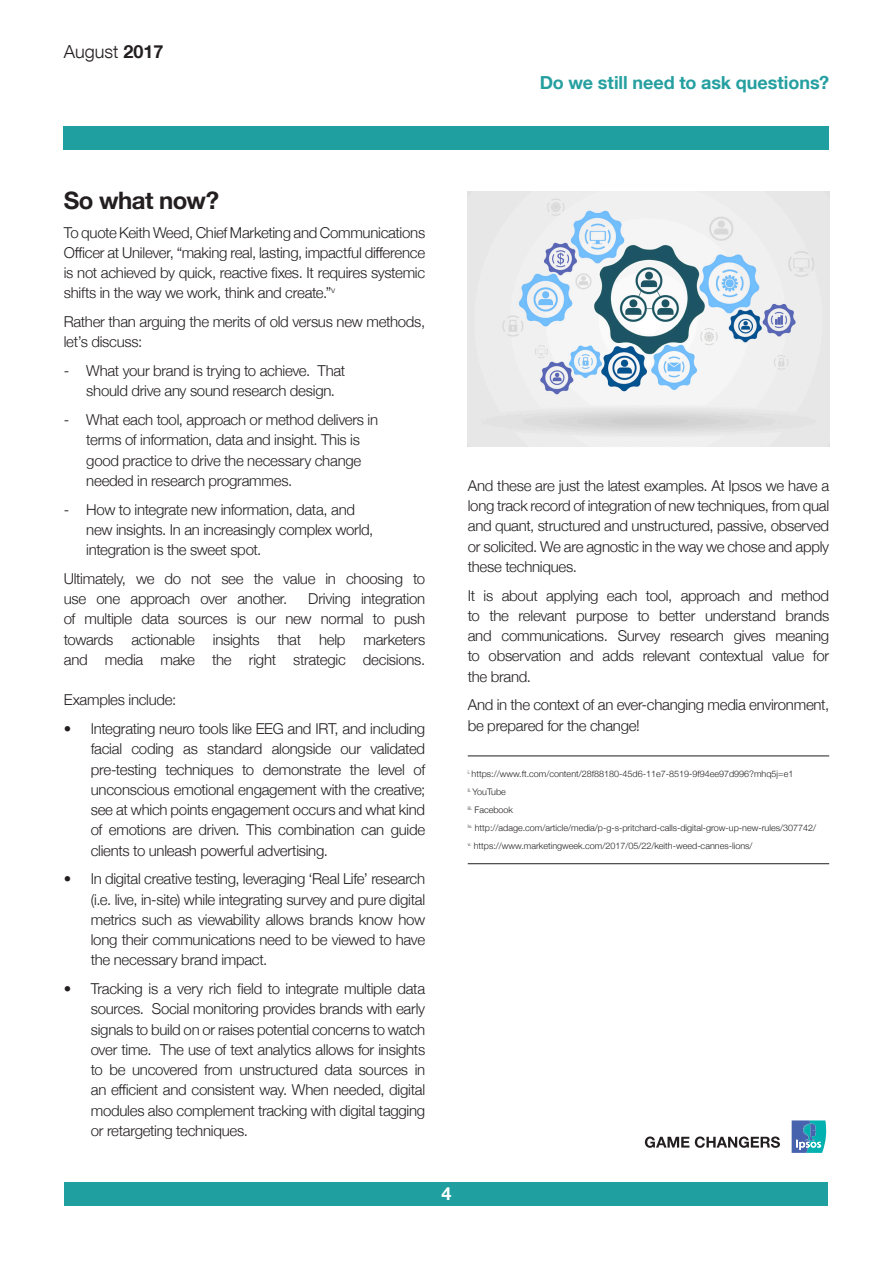
<style>
.page{position:relative;width:893px;height:1263px;background:#fff}
.page>*{position:absolute;margin:0;border:0;box-sizing:border-box;transform-origin:0 0}
.Copy{font:700 24px "Helvetica Neue";letter-spacing:-.02em;color:#231f20}
.Copy-2{font:700 18px "Helvetica Neue LT Com";letter-spacing:-.005em;color:#259fa0}
.t1{font:300 18px "Helvetica Neue LT Com";color:#231f20}
.t2{font:700 18px "Helvetica Neue LT Com";color:#fff}
.Copy-3{font:300 15px/20.2px "Helvetica Neue";letter-spacing:-.02em;color:#231f20;text-align:justify}
.t3{font:300 9px "Helvetica Neue";color:#231f20}
.s1{font-weight:700}
</style>
<div class="page">
<div style="left:64px;top:126px;width:765px;height:24px;background:#209fa0"></div>
<svg style="left:792px;top:1120px;width:35px;height:33px"></svg>
<svg style="left:645px;top:1136px;width:135px;height:12px"></svg>
<div style="left:64px;top:1182px;width:764px;height:24px;background:#209fa0"></div>
<hr style="left:468px;top:756px;width:361px;height:1px;background:#231f20">
<hr style="left:468px;top:863px;width:361px;height:1px;background:#231f20">
<img style="left:468px;top:191px;width:361px;height:255px">
<p class="t1" style="left:64px;top:40px;width:101px">August <span class="s1">2017</span></p>
<p class="Copy-2" style="left:540px;top:71px;width:291px">Do we still need to ask questions?</p>
<p class="Copy" style="left:64px;top:181px;width:157px">So what now?</p>
<p class="Copy-3" style="left:64px;top:221px;width:363px">To quote Keith Weed, Chief Marketing and Communications Officer at Unilever, “making real, lasting, impactful difference is not achieved by quick, reactive fixes. It requires systemic shifts in the way we work, think and create.”<sup>v</sup></p>
<p class="Copy-3" style="left:64px;top:311px;width:363px">Rather than arguing the merits of old versus new methods, let’s discuss:</p>
<p class="Copy-3" style="left:86px;top:360px;width:260px;text-indent:-22px">- What your brand is trying to achieve. That should drive any sound research design.</p>
<p class="Copy-3" style="left:86px;top:409px;width:293px;text-align:left;text-indent:-22px">- What each tool, approach or method delivers in terms of information, data and insight. This is good practice to drive the necessary change needed in research programmes.</p>
<p class="Copy-3" style="left:86px;top:498px;width:289px;text-align:left;text-indent:-22px">- How to integrate new information, data, and new insights. In an increasingly complex world, integration is the sweet spot.</p>
<p class="Copy-3" style="left:64px;top:567px;width:363px">Ultimately, we do not see the value in choosing to use one approach over another.</p>
<p class="Copy-3" style="left:64px;top:588px;width:363px;text-indent:244px">Driving integration of multiple data sources is our new normal to push towards actionable insights that help marketers and media make the right strategic decisions.</p>
<p class="Copy-3" style="left:64px;top:689px;width:114px">Examples include:</p>
<p class="Copy-3" style="left:91px;top:718px;width:336px;text-indent:-27px">• Integrating neuro tools like EEG and IRT, and including facial coding as standard alongside our validated pre-testing techniques to demonstrate the level of unconscious emotional engagement with the creative; see at which points engagement occurs and what kind of emotions are driven. This combination can guide clients to unleash powerful advertising.</p>
<p class="Copy-3" style="left:91px;top:868px;width:336px;text-indent:-27px">• In digital creative testing, leveraging ‘Real Life’ research (i.e. live, in-site) while integrating survey and pure digital metrics such as viewability allows brands know how long their communications need to be viewed to have the necessary brand impact.</p>
<p class="Copy-3" style="left:91px;top:978px;width:336px;text-indent:-27px">• Tracking is a very rich field to integrate multiple data sources. Social monitoring provides brands with early signals to build on or raises potential concerns to watch over time. The use of text analytics allows for insights to be uncovered from unstructured data sources in an efficient and consistent way. When needed, digital modules also complement tracking with digital tagging or retargeting techniques.</p>
<p class="Copy-3" style="left:468px;top:474px;width:363px">And these are just the latest examples. At Ipsos we have a long track record of integration of new techniques, from qual and quant, structured and unstructured, passive, observed or solicited. We are agnostic in the way we chose and apply these techniques.</p>
<p class="Copy-3" style="left:468px;top:584px;width:363px">It is about applying each tool, approach and method to the relevant purpose to better understand brands and communications. Survey research gives meaning to observation and adds relevant contextual value for the brand.</p>
<p class="Copy-3" style="left:468px;top:694px;width:363px">And in the context of an ever-changing media environment, be prepared for the change!</p>
<p class="t3" style="left:468px;top:767px;width:327px"><sup>i.</sup> https://www.ft.com/content/28f88180-45d6-11e7-8519-9f94ee97d996?mhq5j=e1</p>
<p class="t3" style="left:468px;top:785px;width:40px"><sup>ii.</sup> YouTube</p>
<p class="t3" style="left:468px;top:803px;width:47px"><sup>iii.</sup> Facebook</p>
<p class="t3" style="left:468px;top:821px;width:350px"><sup>iv.</sup> http://adage.com/article/media/p-g-s-pritchard-calls-digital-grow-up-new-rules/307742/</p>
<p class="t3" style="left:468px;top:839px;width:286px"><sup>v.</sup> https://www.marketingweek.com/2017/05/22/keith-weed-cannes-lions/</p>
<p class="t2" style="left:441px;top:1182px;width:12px">4</p>
</div>
